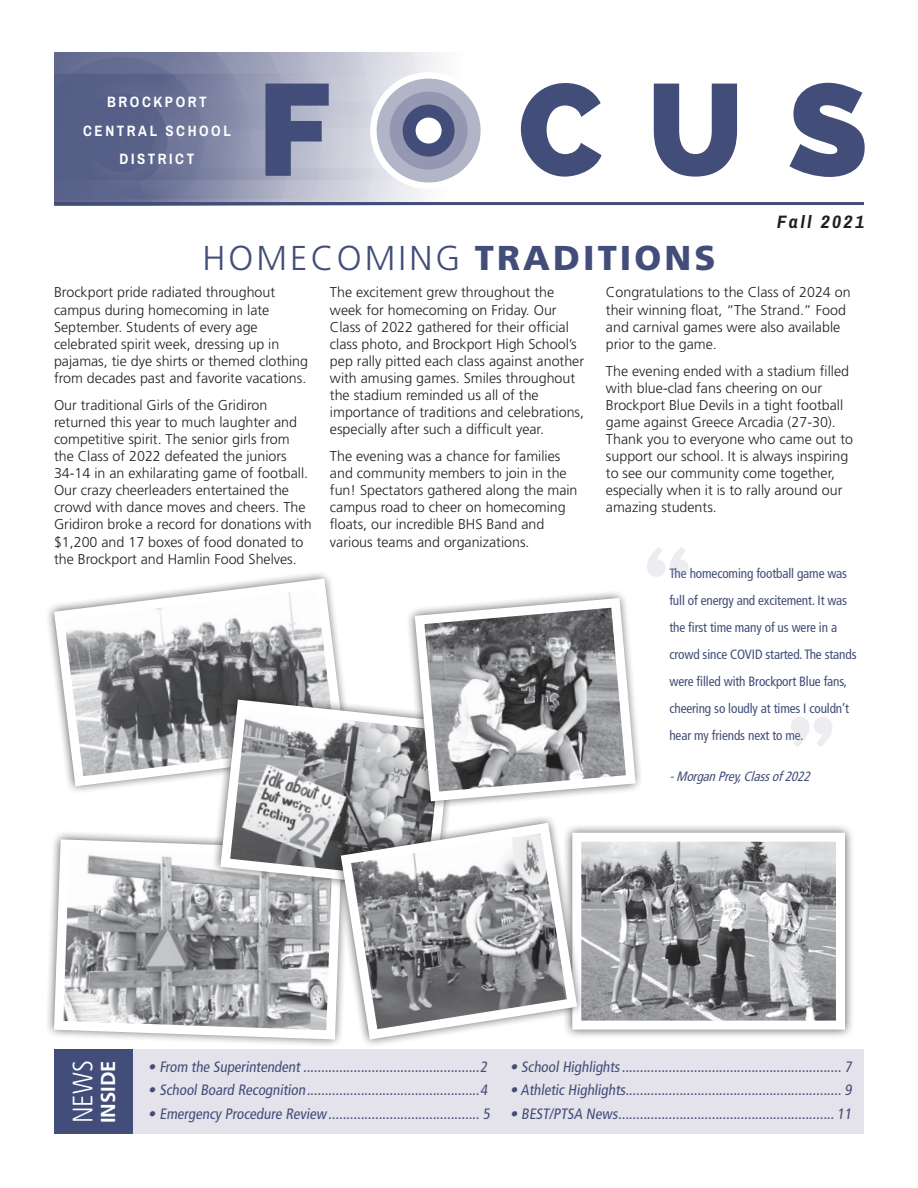
<style>
.page{position:relative;width:918px;height:1188px;background:#fff}
.page>*{position:absolute;margin:0;border:0;box-sizing:border-box;transform-origin:0 0}
.t1{font:800 129.9px "Raleway";color:#424e79}
.t2{font:700 91.35px "Aachen";color:#9fa1bb}
.t3{font:300 34.5px "Frutiger";letter-spacing:.09em;color:#424e79}
.t4{font:300 condensed 28.05px "Frutiger";color:#fff}
.t5{font:700 20.25px "Frutiger";color:#fff}
.t6{font:italic 700 18px "Archivo Narrow";letter-spacing:.12em;color:#231f20;scale:1.1 1}
.t7{font:condensed 15px "Frutiger";color:#424e79}
.t8{font:700 15px/28.5px "Archivo Narrow";letter-spacing:.17em;color:#fff;text-align:center}
.t9{font:300 14.25px/17.1px "Frutiger";color:#231f20}
.t10{font:condensed 13.5px/27px "Frutiger";letter-spacing:-.01em;color:#424e79}
.t11{font:italic condensed 13.5px "Frutiger";color:#424e79}
.s1{font-weight:900}
</style>
<div class="page">
<img style="left:54px;top:53px;width:384px;height:149px">
<hr style="left:54px;top:202px;width:810px;height:3px;background:#424e79">
<div style="left:370px;top:72px;width:117px;height:117px;background:#fff;border-radius:50%"></div>
<div style="left:377px;top:79px;width:104px;height:104px;background:#b2b4c8;border-radius:50%"></div>
<div style="left:390px;top:92px;width:78px;height:78px;background:#9497b2;border-radius:50%"></div>
<div style="left:403px;top:105px;width:52px;height:52px;background:#424e79;border-radius:50%"></div>
<div style="left:416px;top:118px;width:26px;height:26px;background:#fff;border-radius:50%"></div>
<div style="left:54px;top:1050px;width:810px;height:84px;background:#e4e2ea"></div>
<svg style="left:49px;top:574px;width:295px;height:217px"></svg>
<div style="left:562px;top:823px;width:293px;height:216px;background:#231f20;opacity:.75"></div>
<img style="left:588px;top:843px;width:247px;height:177px">
<div style="left:572px;top:833px;width:273px;height:197px;border:9px solid #fff"></div>
<svg style="left:47px;top:833px;width:283px;height:217px"></svg>
<svg style="left:49px;top:835px;width:281px;height:209px"></svg>
<svg style="left:210px;top:689px;width:134px;height:211px"></svg>
<svg style="left:215px;top:695px;width:189px;height:199px"></svg>
<svg style="left:404px;top:592px;width:213px;height:220px"></svg>
<svg style="left:410px;top:593px;width:231px;height:213px"></svg>
<svg style="left:330px;top:812px;width:258px;height:238px"></svg>
<svg style="left:336px;top:818px;width:246px;height:227px"></svg>
<div style="left:54px;top:1050px;width:79px;height:84px;background:#424e79"></div>
<p class="t8" style="left:83px;top:88px;width:149px">BROCKPORT<br>CENTRAL SCHOOL<br>DISTRICT</p>
<h1 class="t1" style="left:258px;top:55px;width:74px">F</h1>
<h1 class="t1" style="left:518px;top:55px;width:351px">CUS</h1>
<p class="t6" style="left:777px;top:211px;width:81px">Fall 2021</p>
<h1 class="t3" style="left:202px;top:239px;width:515px">HOMECOMING <span class="s1">TRADITIONS</span></h1>
<p class="t9" style="left:54px;top:284px;width:256px">Brockport pride radiated throughout campus during homecoming in late September. Students of every age celebrated spirit week, dressing up in pajamas, tie dye shirts or themed clothing from decades past and favorite vacations.</p>
<p class="t9" style="left:54px;top:397px;width:259px">Our traditional Girls of the Gridiron returned this year to much laughter and competitive spirit. The senior girls from the Class of 2022 defeated the juniors 34-14 in an exhilarating game of football.<br>Our crazy cheerleaders entertained the crowd with dance moves and cheers. The Gridiron broke a record for donations with $1,200 and 17 boxes of food donated to the Brockport and Hamlin Food Shelves.</p>
<p class="t9" style="left:330px;top:284px;width:256px">The excitement grew throughout the week for homecoming on Friday. Our Class of 2022 gathered for their offcial class photo, and Brockport High School’s pep rally pitted each class against another with amusing games. Smiles throughout the stadium reminded us all of the importance of traditions and celebrations, especially after such a diffcult year.</p>
<p class="t9" style="left:330px;top:448px;width:249px">The evening was a chance for families and community members to join in the fun! Spectators gathered along the main campus road to cheer on homecoming foats, our incredible BHS Band and various teams and organizations.</p>
<p class="t9" style="left:606px;top:284px;width:246px">Congratulations to the Class of 2024 on their winning foat, “The Strand.” Food and carnival games were also available prior to the game.</p>
<p class="t9" style="left:606px;top:362px;width:249px">The evening ended with a stadium flled with blue-clad fans cheering on our Brockport Blue Devils in a tight football game against Greece Arcadia (27-30).<br>Thank you to everyone who came out to support our school. It is always inspiring to see our community come together, especially when it is to rally around our amazing students.</p>
<h2 class="t2" style="left:641px;top:522px;width:55px">“</h2>
<p class="t10" style="left:669px;top:560px;width:189px">The homecoming football game was full of energy and excitement. It was the frst time many of us were in a crowd since COVID started. The stands were flled with Brockport Blue fans, cheering so loudly at times I couldn’t hear my friends next to me.</p>
<h2 class="t2" style="left:839px;top:772px;width:55px;rotate:-180deg">“</h2>
<p class="t11" style="left:669px;top:768px;width:146px">-MorganPrey,Classof2022</p>
<p class="t4" style="left:67px;top:1123px;width:64px;rotate:-90deg">NEWS</p>
<p class="t5" style="left:96px;top:1123px;width:64px;rotate:-90deg">INSIDE</p>
<p class="t7" style="left:148px;top:1058px;width:343px">• From the Superintendent.................................................2</p>
<p class="t7" style="left:510px;top:1058px;width:346px">• School Highlights .............................................................7</p>
<p class="t7" style="left:148px;top:1082px;width:343px">• School Board Recognition................................................4</p>
<p class="t7" style="left:510px;top:1082px;width:346px">• Athletic Highlights............................................................9</p>
<p class="t7" style="left:148px;top:1105px;width:707px">• Emergency Procedure Review ..........................................5 • BEST/PTSA News............................................................11</p>
</div>
